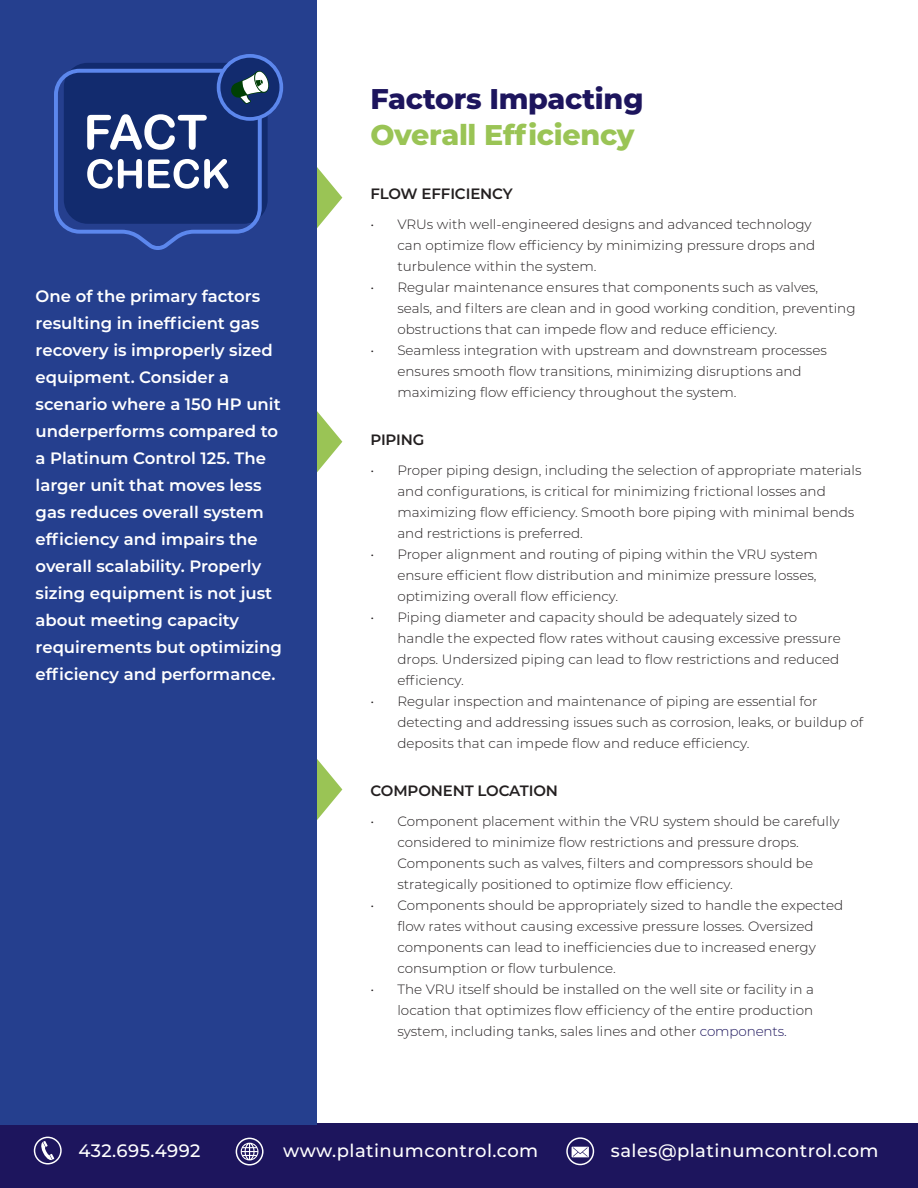
<style>
.page{position:relative;width:918px;height:1188px;background:#fff}
.page>*{position:absolute;margin:0;border:0;box-sizing:border-box;transform-origin:0 0}
.t1{font:800 28.5px "Montserrat";letter-spacing:-.01em;color:#9ac455}
.t2{font:800 28.5px "Montserrat";letter-spacing:-.01em;color:#1d155d}
.t3{font:500 18px "Montserrat";letter-spacing:.025em;color:#fff}
.t4{font:600 16.5px/27px "Montserrat";color:#fff}
.t5{font:600 15px "Montserrat";letter-spacing:-.01em;color:#231f20}
.t6{font:300 13.5px/21px "Montserrat";color:#231f20}
.s1{color:#1d155d}
</style>
<div class="page">
<div style="left:0;top:1123px;width:918px;height:65px;background:#1d155d"></div>
<svg style="left:34px;top:1137px;width:28px;height:28px"></svg>
<svg style="left:236px;top:1138px;width:28px;height:28px"></svg>
<svg style="left:566px;top:1137px;width:28px;height:28px"></svg>
<svg style="left:316px;top:166px;width:26px;height:63px"></svg>
<svg style="left:316px;top:410px;width:26px;height:63px"></svg>
<svg style="left:316px;top:758px;width:26px;height:63px"></svg>
<div style="left:0;top:0;width:316px;height:1124px;background:#253f8e"></div>
<svg style="left:54px;top:54px;width:229px;height:196px"></svg>
<p class="t4" style="left:36px;top:282px;width:248px">One of the primary factors resulting in inefficient gas recovery is improperly sized equipment. Consider a scenario where a 150 HP unit underperforms compared to a Platinum Control 125. The larger unit that moves less gas reduces overall system efficiency and impairs the overall scalability. Properly sizing equipment is not just about meeting capacity requirements but optimizing efficiency and performance.</p>
<h1 class="t2" style="left:370px;top:78px;width:274px">Factors Impacting</h1>
<h1 class="t1" style="left:370px;top:114px;width:266px">Overall Efficiency</h1>
<p class="t5" style="left:370px;top:183px;width:144px">FLOW EFFICIENCY</p>
<p class="t6" style="left:397px;top:213px;width:419px;text-indent:-27px">• VRUs with well-engineered designs and advanced technology can optimize flow efficiency by minimizing pressure drops and turbulence within the system.</p>
<p class="t6" style="left:397px;top:276px;width:460px;text-indent:-27px">• Regular maintenance ensures that components such as valves, seals, and filters are clean and in good working condition, preventing obstructions that can impede flow and reduce efficiency.</p>
<p class="t6" style="left:397px;top:339px;width:431px;text-indent:-27px">• Seamless integration with upstream and downstream processes ensures smooth flow transitions, minimizing disruptions and maximizing flow efficiency throughout the system.</p>
<p class="t5" style="left:370px;top:429px;width:56px">PIPING</p>
<p class="t6" style="left:397px;top:459px;width:466px;text-indent:-27px">• Proper piping design, including the selection of appropriate materials and configurations, is critical for minimizing frictional losses and maximizing flow efficiency. Smooth bore piping with minimal bends and restrictions is preferred.</p>
<p class="t6" style="left:397px;top:543px;width:422px;text-align:justify;text-indent:-27px">• Proper alignment and routing of piping within the VRU system ensure efficient flow distribution and minimize pressure losses, optimizing overall flow efficiency.</p>
<p class="t6" style="left:397px;top:606px;width:445px;text-indent:-27px">• Piping diameter and capacity should be adequately sized to handle the expected flow rates without causing excessive pressure drops. Undersized piping can lead to flow restrictions and reduced efficiency.</p>
<p class="t6" style="left:397px;top:690px;width:467px;text-indent:-27px">• Regular inspection and maintenance of piping are essential for detecting and addressing issues such as corrosion, leaks, or buildup of deposits that can impede flow and reduce efficiency.</p>
<p class="t5" style="left:370px;top:780px;width:189px">COMPONENT LOCATION</p>
<p class="t6" style="left:397px;top:810px;width:444px;text-indent:-27px">• Component placement within the VRU system should be carefully considered to minimize flow restrictions and pressure drops.<br>Components such as valves, filters and compressors should be strategically positioned to optimize flow efficiency.</p>
<p class="t6" style="left:397px;top:894px;width:447px;text-indent:-27px">• Components should be appropriately sized to handle the expected flow rates without causing excessive pressure losses. Oversized components can lead to inefficiencies due to increased energy consumption or flow turbulence.</p>
<p class="t6" style="left:397px;top:978px;width:418px;text-align:justify;text-indent:-27px">• The VRU itself should be installed on the well site or facility in a location that optimizes flow efficiency of the entire production system, including tanks, sales lines and other <span class="s1">components.</span></p>
<h2 class="t3" style="left:78px;top:1138px;width:124px">432.695.4992</h2>
<h2 class="t3" style="left:283px;top:1138px;width:257px">www.platinumcontrol.com</h2>
<h2 class="t3" style="left:611px;top:1138px;width:269px">sales@platinumcontrol.com</h2>
</div>
